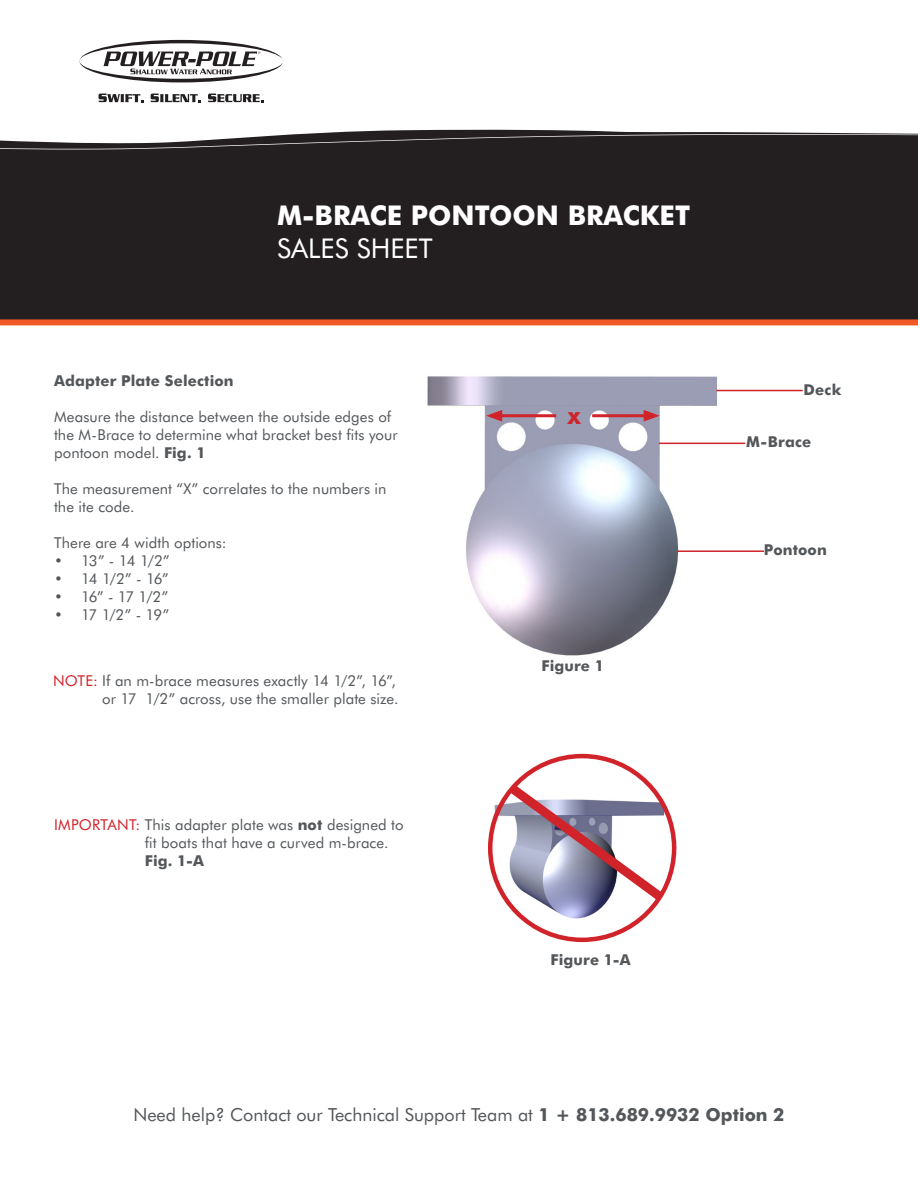
<style>
.page{position:relative;width:918px;height:1188px;background:#fff}
.page>*{position:absolute;margin:0;border:0;box-sizing:border-box;transform-origin:0 0}
.t1{font:700 27.3px "Futura BT";color:#fff}
.t2{font:27.3px "Futura BT";color:#fff}
.t3{font:700 24px "Futura BT";color:#d1232a}
.t4{font:18px "Futura BT";color:#54575a}
.t5{font:15px/18px "Futura BT";letter-spacing:.005em;color:#54575a}
.t6{font:700 15px "Futura BT";letter-spacing:.01em;color:#54575a}
.s1{font-weight:700}
.s2{color:#d1232a}
</style>
<div class="page">
<img style="left:488px;top:804px;width:166px;height:120px">
<svg style="left:499px;top:776px;width:173px;height:133px"></svg>
<div style="left:488px;top:754px;width:188px;height:188px;border:4px solid #d1232a;border-radius:50%"></div>
<div style="left:0;top:149px;width:918px;height:170px;background:#231f20"></div>
<svg style="left:0;top:129px;width:918px;height:20px"></svg>
<svg style="left:80px;top:40px;width:204px;height:42px"></svg>
<svg style="left:99px;top:94px;width:45px;height:8px"></svg>
<svg style="left:151px;top:94px;width:50px;height:8px"></svg>
<svg style="left:208px;top:94px;width:56px;height:8px"></svg>
<div style="left:0;top:319px;width:918px;height:6px;background:#f15927"></div>
<img style="left:427px;top:376px;width:297px;height:280px">
<hr style="left:497px;top:414px;width:59px;height:3px;background:#d1232a">
<svg style="left:486px;top:410px;width:16px;height:12px"></svg>
<hr style="left:592px;top:414px;width:57px;height:3px;background:#d1232a">
<svg style="left:644px;top:410px;width:16px;height:12px"></svg>
<hr style="left:716px;top:390px;width:87px;height:1px;background:#d1232a">
<hr style="left:659px;top:443px;width:86px;height:1px;background:#d1232a">
<hr style="left:678px;top:550px;width:86px;height:2px;background:#d1232a">
<p class="t1" style="left:277px;top:199px;width:415px">M-BRACE PONTOON BRACKET</p>
<p class="t2" style="left:277px;top:232px;width:157px">SALES SHEET</p>
<p class="t6" style="left:54px;top:371px;width:181px">Adapter Plate Selection</p>
<p class="t5" style="left:54px;top:407px;width:345px">Measure the distance between the outside edges of the M-Brace to determine what bracket best fits your pontoon model. <span class="s1">Fig. 1</span></p>
<p class="t5" style="left:54px;top:479px;width:334px">The measurement “X” correlates to the numbers in the ite code.</p>
<p class="t5" style="left:54px;top:533px;width:174px">There are 4 width options:</p>
<p class="t5" style="left:54px;top:551px;width:117px"><span class="s1">•</span> 13” - 14 1/2”</p>
<p class="t5" style="left:54px;top:569px;width:116px"><span class="s1">•</span> 14 1/2” - 16”</p>
<p class="t5" style="left:54px;top:587px;width:116px"><span class="s1">•</span> 16” - 17 1/2”</p>
<p class="t5" style="left:54px;top:605px;width:117px"><span class="s1">•</span> 17 1/2” - 19”</p>
<p class="t5" style="left:53px;top:672px;width:347px;text-align:right"><span class="s2">NOTE:</span> If an m-brace measures exactly 14 1/2”, 16”, or 17 1/2” across, use the smaller plate size.</p>
<p class="t5" style="left:145px;top:815px;width:260px;text-indent:-91px"><span class="s2">IMPORTANT:</span> This adapter plate was <span class="s1">not</span> designed to fit boats that have a curved m-brace.<br><span class="s1">Fig. 1-A</span></p>
<p class="t3" style="left:568px;top:401px;width:14px">x</p>
<p class="t6" style="left:541px;top:656px;width:64px">Figure 1</p>
<p class="t6" style="left:551px;top:951px;width:82px">Figure 1-A</p>
<p class="t6" style="left:804px;top:381px;width:39px">Deck</p>
<p class="t6" style="left:746px;top:433px;width:67px">M-Brace</p>
<p class="t6" style="left:764px;top:541px;width:64px">Pontoon</p>
<p class="t4" style="left:133px;top:1104px;width:653px">Need help? Contact our Technical Support Team at <span class="s1">1 + 813.689.9932 Option 2</span></p>
</div>
